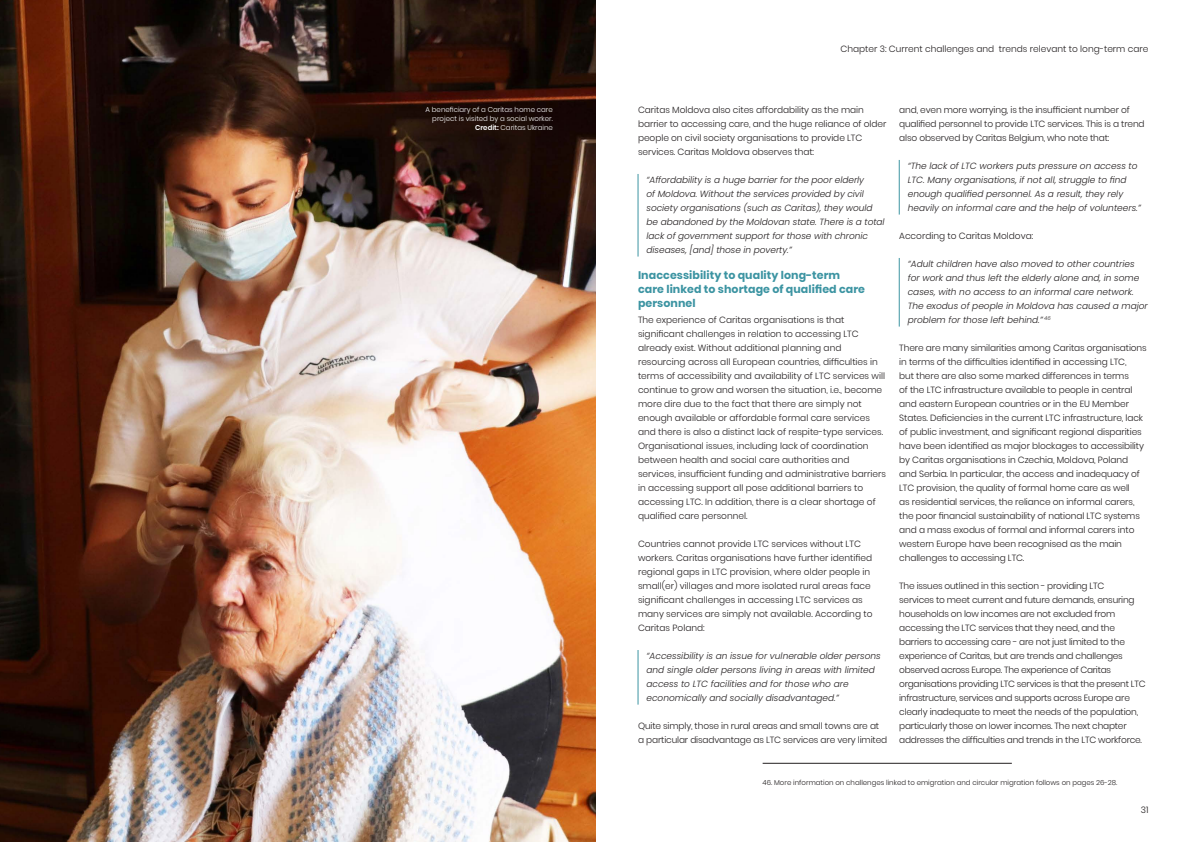
<style>
.page{position:relative;width:1191px;height:842px;background:#fff}
.page>*{position:absolute;margin:0;border:0;box-sizing:border-box;transform-origin:0 0}
._23_subhead{font:700 11px/14px "Poppins";letter-spacing:.005em;color:#3c94a2}
._23_subhead-2{font:300 9px/14px "Poppins";letter-spacing:-.01em;color:#231f20}
.Annual_Report_Body_Q{font:italic 300 9px/14px "Poppins";color:#231f20}
.Annual_Report_Body{font:300 9px/14px "Poppins";letter-spacing:-.005em;color:#231f20}
.guides_body_main{font:300 9px "Poppins";color:#231f20}
.t1{font:300 7px "Poppins";color:#231f20}
.t2{font:300 7px/9px "Poppins";color:#fff;text-align:right}
.s1{font-weight:600}
</style>
<div class="page">
<img style="left:0;top:0;width:595px;height:842px">
<hr style="left:638px;top:174px;width:1px;height:83px;background:#3c94a2">
<hr style="left:638px;top:650px;width:1px;height:55px;background:#3c94a2">
<hr style="left:762px;top:763px;width:249px;height:1px;background:#231f20">
<hr style="left:899px;top:160px;width:1px;height:55px;background:#3c94a2">
<hr style="left:899px;top:258px;width:1px;height:69px;background:#3c94a2">
<p class="t2" style="left:425px;top:105px;width:129px">A beneficiary of a Caritas home care project is visited by a social worker.<br><span class="s1">Credit:</span> Caritas Ukraine</p>
<p class="guides_body_main" style="left:840px;top:44px;width:309px">Chapter 3: Current challenges and trends relevant to long-term care</p>
<p class="Annual_Report_Body" style="left:638px;top:103px;width:250px">Caritas Moldova also cites affordability as the main barrier to accessing care, and the huge reliance of older people on civil society organisations to provide LTC services. Caritas Moldova observes that:</p>
<p class="Annual_Report_Body_Q" style="left:646px;top:173px;width:240px">“Affordability is a huge barrier for the poor elderly<br>of Moldova. Without the services provided by civil society organisations (such as Caritas), they would be abandoned by the Moldovan state. There is a total lack of government support for those with chronic diseases, [and] those in poverty.”</p>
<p class="_23_subhead" style="left:638px;top:269px;width:228px">Inaccessibility to quality long-term care linked to shortage of qualified care personnel</p>
<p class="_23_subhead-2" style="left:638px;top:313px;width:249px">The experience of Caritas organisations is that significant challenges in relation to accessing LTC already exist. Without additional planning and resourcing across all European countries, difficulties in terms of accessibility and availability of LTC services will continue to grow and worsen the situation, i.e., become more dire due to the fact that there are simply not enough available or affordable formal care services and there is also a distinct lack of respite-type services.<br>Organisational issues, including lack of coordination between health and social care authorities and services, insufficient funding and administrative barriers in accessing support all pose additional barriers to accessing LTC. In addition, there is a clear shortage of qualified care personnel.</p>
<p class="_23_subhead-2" style="left:638px;top:537px;width:236px">Countries cannot provide LTC services without LTC workers. Caritas organisations have further identified regional gaps in LTC provision, where older people in small(er) villages and more isolated rural areas face significant challenges in accessing LTC services as many services are simply not available. According to Caritas Poland:</p>
<p class="Annual_Report_Body_Q" style="left:646px;top:649px;width:236px">“Accessibility is an issue for vulnerable older persons and single older persons living in areas with limited access to LTC facilities and for those who are economically and socially disadvantaged.”</p>
<p class="_23_subhead-2" style="left:638px;top:719px;width:251px">Quite simply, those in rural areas and small towns are at a particular disadvantage as LTC services are very limited</p>
<p class="t1" style="left:762px;top:779px;width:356px">46. More information on challenges linked to emigration and circular migration follows on pages 26-28.</p>
<p class="_23_subhead-2" style="left:899px;top:103px;width:247px">and, even more worrying, is the insufficient number of qualified personnel to provide LTC services. This is a trend also observed by Caritas Belgium, who note that:</p>
<p class="Annual_Report_Body_Q" style="left:907px;top:159px;width:235px">“The lack of LTC workers puts pressure on access to LTC. Many organisations, if not all, struggle to find enough qualified personnel. As a result, they rely heavily on informal care and the help of volunteers.”</p>
<p class="_23_subhead-2" style="left:899px;top:229px;width:135px">According to Caritas Moldova:</p>
<p class="Annual_Report_Body_Q" style="left:907px;top:257px;width:242px">“Adult children have also moved to other countries for work and thus left the elderly alone and, in some cases, with no access to an informal care network.<br>The exodus of people in Moldova has caused a major problem for those left behind.” <sup>46</sup></p>
<p class="_23_subhead-2" style="left:899px;top:341px;width:249px">There are many similarities among Caritas organisations in terms of the difficulties identified in accessing LTC,<br>but there are also some marked differences in terms<br>of the LTC infrastructure available to people in central and eastern European countries or in the EU Member States. Deficiencies in the current LTC infrastructure, lack of public investment, and significant regional disparities have been identified as major blockages to accessibility by Caritas organisations in Czechia, Moldova, Poland and Serbia. In particular, the access and inadequacy of LTC provision, the quality of formal home care as well<br>as residential services, the reliance on informal carers, the poor financial sustainability of national LTC systems and a mass exodus of formal and informal carers into western Europe have been recognised as the main challenges to accessing LTC.</p>
<p class="_23_subhead-2" style="left:899px;top:579px;width:248px">The issues outlined in this section - providing LTC<br>services to meet current and future demands, ensuring households on low incomes are not excluded from accessing the LTC services that they need, and the barriers to accessing care - are not just limited to the experience of Caritas, but are trends and challenges observed across Europe. The experience of Caritas organisations providing LTC services is that the present LTC infrastructure, services and supports across Europe are clearly inadequate to meet the needs of the population, particularly those on lower incomes. The next chapter addresses the difficulties and trends in the LTC workforce.</p>
<p class="_23_subhead-2" style="left:1140px;top:803px;width:9px">31</p>
</div>
